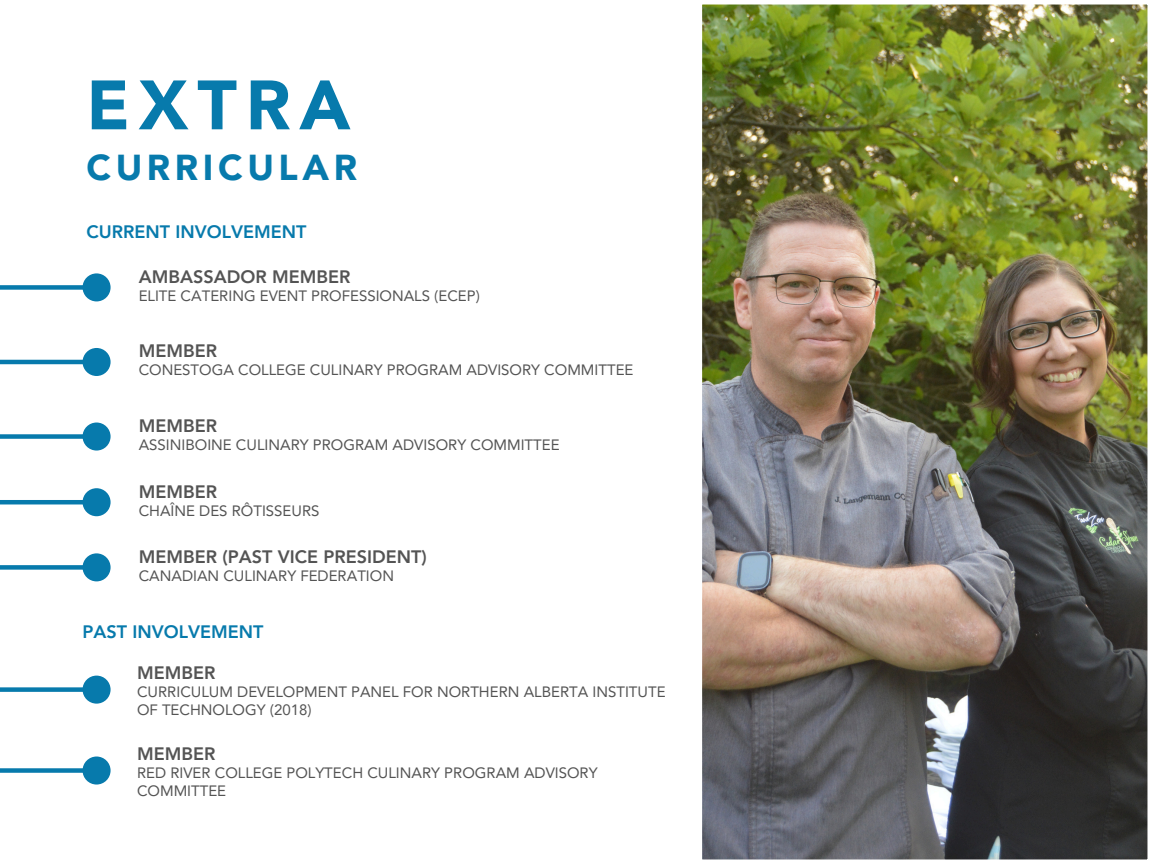
<style>
.page{position:relative;width:1152px;height:864px;background:#fff}
.page>*{position:absolute;margin:0;border:0;box-sizing:border-box;transform-origin:0 0}
.t1{font:900 69px "Avenir LT Pro";letter-spacing:.13em;color:#077aac}
.t2{font:900 36px "Avenir LT Pro";letter-spacing:.13em;color:#077aac}
.t3{font:800 18px "Avenir LT Pro";color:#545454}
.t4{font:800 18px "Avenir LT Pro";color:#077aac}
.t5{font:15px/18px "Avenir LT Pro";color:#545454}
</style>
<div class="page">
<img style="left:702px;top:4px;width:446px;height:856px">
<div style="left:0;top:285px;width:102px;height:5px;background:#077aac"></div>
<div style="left:83px;top:273px;width:28px;height:28px;background:#077aac;border-radius:50%"></div>
<hr style="left:0;top:360px;width:102px;height:4px;background:#077aac">
<div style="left:83px;top:348px;width:28px;height:28px;background:#077aac;border-radius:50%"></div>
<div style="left:0;top:434px;width:102px;height:5px;background:#077aac"></div>
<div style="left:83px;top:423px;width:28px;height:28px;background:#077aac;border-radius:50%"></div>
<hr style="left:0;top:500px;width:102px;height:4px;background:#077aac">
<div style="left:83px;top:488px;width:28px;height:28px;background:#077aac;border-radius:50%"></div>
<div style="left:0;top:565px;width:102px;height:5px;background:#077aac"></div>
<div style="left:83px;top:553px;width:28px;height:28px;background:#077aac;border-radius:50%"></div>
<div style="left:0;top:687px;width:102px;height:5px;background:#077aac"></div>
<div style="left:83px;top:676px;width:28px;height:28px;background:#077aac;border-radius:50%"></div>
<div style="left:0;top:768px;width:102px;height:5px;background:#077aac"></div>
<div style="left:83px;top:757px;width:28px;height:28px;background:#077aac;border-radius:50%"></div>
<h1 class="t1" style="left:86px;top:77px;width:266px">EXTRA</h1>
<h1 class="t2" style="left:86px;top:153px;width:272px">CURRICULAR</h1>
<p class="t4" style="left:86px;top:224px;width:221px">CURRENT INVOLVEMENT</p>
<h2 class="t3" style="left:139px;top:269px;width:213px">AMBASSADOR MEMBER</h2>
<p class="t5" style="left:139px;top:288px;width:343px">ELITE CATERING EVENT PROFESSIONALS (ECEP)</p>
<p class="t3" style="left:139px;top:344px;width:80px">MEMBER</p>
<p class="t5" style="left:139px;top:363px;width:496px">CONESTOGA COLLEGE CULINARY PROGRAM ADVISORY COMMITTEE</p>
<p class="t3" style="left:139px;top:418px;width:80px">MEMBER</p>
<p class="t5" style="left:139px;top:437px;width:422px">ASSINIBOINE CULINARY PROGRAM ADVISORY COMMITTEE</p>
<p class="t3" style="left:139px;top:484px;width:80px">MEMBER</p>
<p class="t5" style="left:139px;top:503px;width:182px">CHAÎNE DES RÔTISSEURS</p>
<p class="t3" style="left:139px;top:550px;width:289px">MEMBER (PAST VICE PRESIDENT)</p>
<p class="t5" style="left:139px;top:568px;width:257px">CANADIAN CULINARY FEDERATION</p>
<p class="t4" style="left:83px;top:624px;width:182px">PAST INVOLVEMENT</p>
<p class="t3" style="left:137px;top:665px;width:80px">MEMBER</p>
<p class="t5" style="left:137px;top:684px;width:530px">CURRICULUM DEVELOPMENT PANEL FOR NORTHERN ALBERTA INSTITUTE<br>OF TECHNOLOGY (2018)</p>
<p class="t3" style="left:137px;top:747px;width:80px">MEMBER</p>
<p class="t5" style="left:137px;top:765px;width:462px">RED RIVER COLLEGE POLYTECH CULINARY PROGRAM ADVISORY<br>COMMITTEE</p>
</div>
